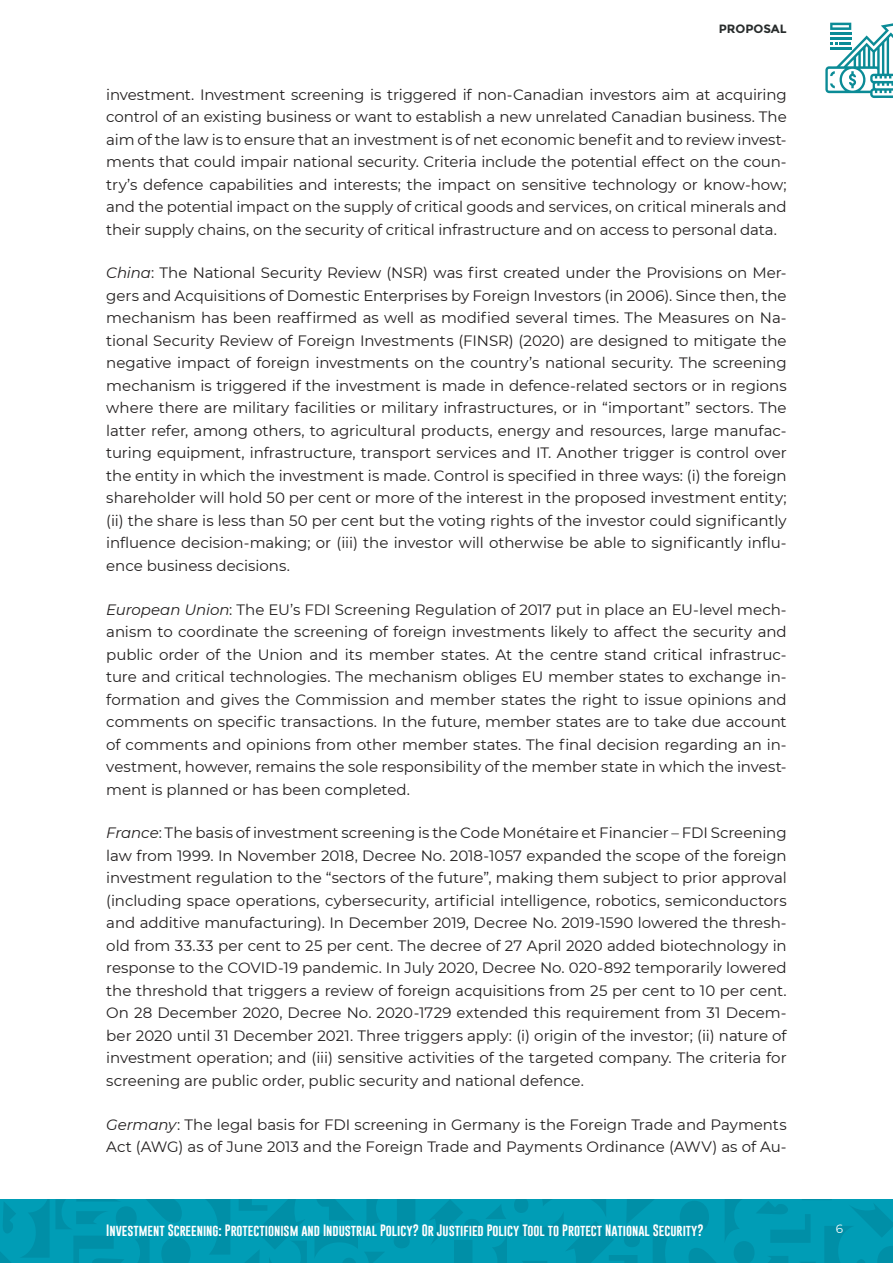
<style>
.page{position:relative;width:893px;height:1263px;background:#fff}
.page>*{position:absolute;margin:0;border:0;box-sizing:border-box;transform-origin:0 0}
.t1{font:15px/22.5px "Montserrat";letter-spacing:-.005em;color:#221f1f;text-align:justify}
.t2{font:12px "Gobold";color:#fff}
.t3{font:700 12px "Montserrat";color:#282c2c}
.t4{font:12px "Montserrat";color:#fff}
.s1{font-style:italic}
</style>
<div class="page">
<div style="left:0;top:1199px;width:893px;height:64px;background:#009db6"></div>
<svg style="left:514px;top:1199px;width:379px;height:64px"></svg>
<svg style="left:430px;top:1200px;width:77px;height:63px"></svg>
<svg style="left:0;top:1199px;width:415px;height:64px"></svg>
<svg style="left:825px;top:22px;width:68px;height:76px"></svg>
<p class="t3" style="left:719px;top:22px;width:69px">PROPOSAL</p>
<p class="t1" style="left:106px;top:82px;width:682px">investment. Investment screening is triggered if non-Canadian investors aim at acquiring control of an existing business or want to establish a new unrelated Canadian business. The aim of the law is to ensure that an investment is of net economic benefit and to review invest&shy;ments that could impair national security. Criteria include the potential effect on the coun&shy;try’s defence capabilities and interests; the impact on sensitive technology or know-how; and the potential impact on the supply of critical goods and services, on critical minerals and their supply chains, on the security of critical infrastructure and on access to personal data.</p>
<p class="t1" style="left:106px;top:261px;width:682px"><span class="s1">China</span>: The National Security Review (NSR) was first created under the Provisions on Mer&shy;gers and Acquisitions of Domestic Enterprises by Foreign Investors (in 2006). Since then, the mechanism has been reaffirmed as well as modified several times. The Measures on Na&shy;tional Security Review of Foreign Investments (FINSR) (2020) are designed to mitigate the negative impact of foreign investments on the country’s national security. The screening mechanism is triggered if the investment is made in defence-related sectors or in regions where there are military facilities or military infrastructures, or in “important” sectors. The latter refer, among others, to agricultural products, energy and resources, large manufac&shy;turing equipment, infrastructure, transport services and IT. Another trigger is control over the entity in which the investment is made. Control is specified in three ways: (i) the foreign shareholder will hold 50 per cent or more of the interest in the proposed investment entity; (ii) the share is less than 50 per cent but the voting rights of the investor could significantly influence decision-making; or (iii) the investor will otherwise be able to significantly influ&shy;ence business decisions.</p>
<p class="t1" style="left:106px;top:597px;width:682px"><span class="s1">European Union</span>: The EU’s FDI Screening Regulation of 2017 put in place an EU-level mech&shy;anism to coordinate the screening of foreign investments likely to affect the security and public order of the Union and its member states. At the centre stand critical infrastruc&shy;ture and critical technologies. The mechanism obliges EU member states to exchange in&shy;formation and gives the Commission and member states the right to issue opinions and comments on specific transactions. In the future, member states are to take due account of comments and opinions from other member states. The final decision regarding an in&shy;vestment, however, remains the sole responsibility of the member state in which the invest&shy;ment is planned or has been completed.</p>
<p class="t1" style="left:106px;top:821px;width:682px"><span class="s1">France</span>: The basis of investment screening is the Code Monétaire et Financier – FDI Screening law from 1999. In November 2018, Decree No. 2018-1057 expanded the scope of the foreign investment regulation to the “sectors of the future”, making them subject to prior approval (including space operations, cybersecurity, artificial intelligence, robotics, semiconductors and additive manufacturing). In December 2019, Decree No. 2019-1590 lowered the thresh&shy;old from 33.33 per cent to 25 per cent. The decree of 27 April 2020 added biotechnology in response to the COVID-19 pandemic. In July 2020, Decree No. 020-892 temporarily lowered the threshold that triggers a review of foreign acquisitions from 25 per cent to 10 per cent.<br>On 28 December 2020, Decree No. 2020-1729 extended this requirement from 31 Decem&shy;ber 2020 until 31 December 2021. Three triggers apply: (i) origin of the investor; (ii) nature of investment operation; and (iii) sensitive activities of the targeted company. The criteria for screening are public order, public security and national defence.</p>
<p class="t1" style="left:106px;top:1112px;width:682px"><span class="s1">Germany</span>: The legal basis for FDI screening in Germany is the Foreign Trade and Payments<br>Act (AWG) as of June 2013 and the Foreign Trade and Payments Ordinance (AWV) as of Au-</p>
<p class="t2" style="left:106px;top:1223px;width:599px">Investment Screening: Protectionism and Industrial Policy? Or Justified Policy Tool to Protect National Security?</p>
<p class="t4" style="left:836px;top:1221px;width:9px">6</p>
</div>
